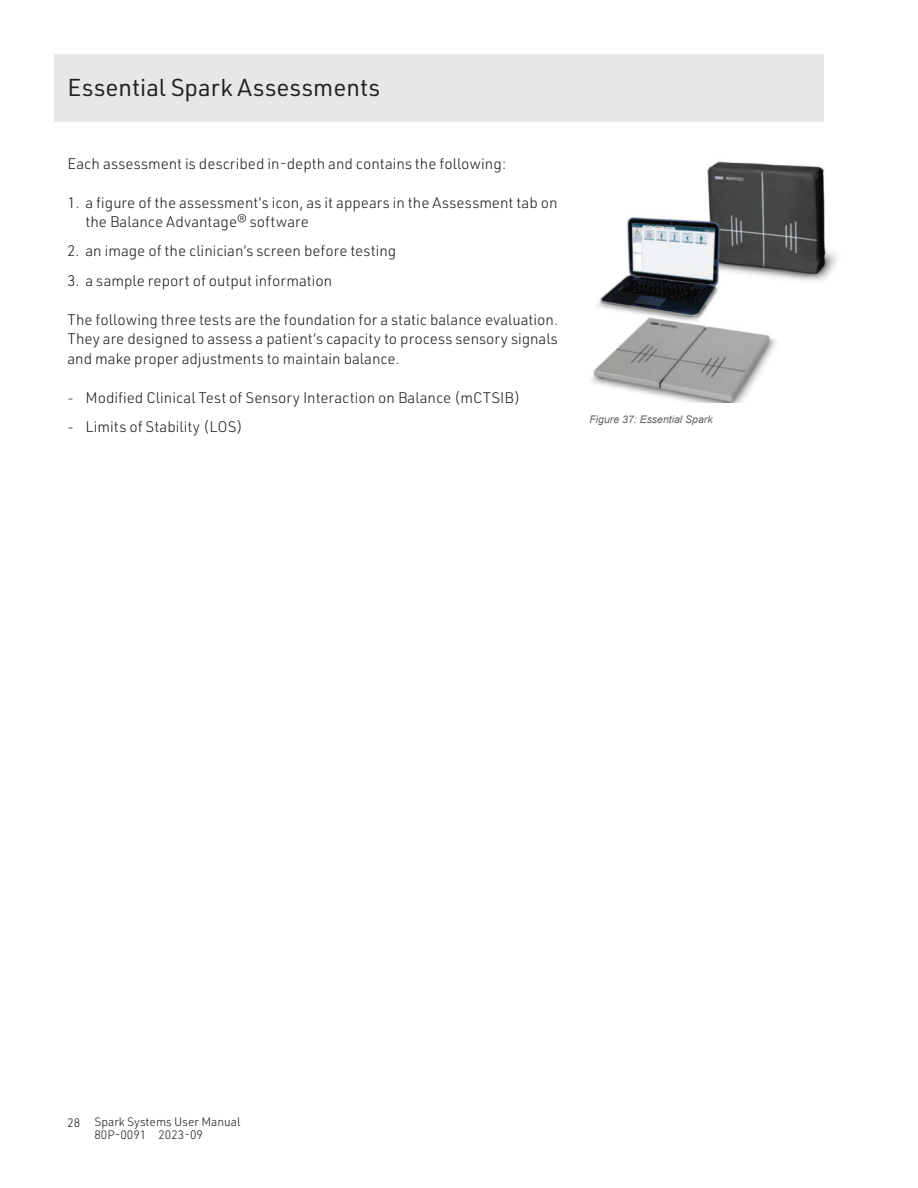
<style>
.page{position:relative;width:918px;height:1188px;background:#fff}
.page>*{position:absolute;margin:0;border:0;box-sizing:border-box;transform-origin:0 0}
.t1{font:24px "URWDIN";color:#231f20}
.t2{font:300 15px/19.5px "URWDIN";color:#231f20}
.t3{font:300 12px/13.4px "URWDIN";color:#231f20}
.t4{font:italic 10.5px "Arial";color:#636366}
.s1{font-family:"DIN"}
</style>
<div class="page">
<img style="left:591px;top:161px;width:246px;height:241px">
<div style="left:54px;top:54px;width:770px;height:67px;background:#e6e7e9"></div>
<h1 class="t1" style="left:68px;top:72px;width:314px">Essential Spark Assessments</h1>
<p class="t2" style="left:68px;top:153px;width:440px">Each assessment is described in-depth and contains the following:</p>
<p class="t2" style="left:86px;top:192px;width:474px;text-indent:-18px">1. a figure of the assessment’s icon, as it appears in the Assessment tab on the Balance Advantage® software</p>
<p class="t2" style="left:68px;top:241px;width:330px">2. an image of the clinician’s screen before testing</p>
<p class="t2" style="left:68px;top:270px;width:266px">3. a sample report of output information</p>
<p class="t2" style="left:68px;top:309px;width:492px;text-align:justify">The following three tests are the foundation for a static balance evaluation.<br>They are designed to assess a patient’s capacity to process sensory signals and make proper adjustments to maintain balance.</p>
<p class="t2" style="left:68px;top:387px;width:455px"><span class="s1">-</span> Modified Clinical Test of Sensory Interaction on Balance (mCTSIB)</p>
<p class="t2" style="left:68px;top:416px;width:177px"><span class="s1">-</span> Limits of Stability (LOS)</p>
<p class="t4" style="left:590px;top:413px;width:125px">Figure 37: Essential Spark</p>
<p class="t3" style="left:94px;top:1115px;width:148px;text-indent:-27px">28 Spark Systems User Manual<br>80P-0091 2023-09</p>
</div>
